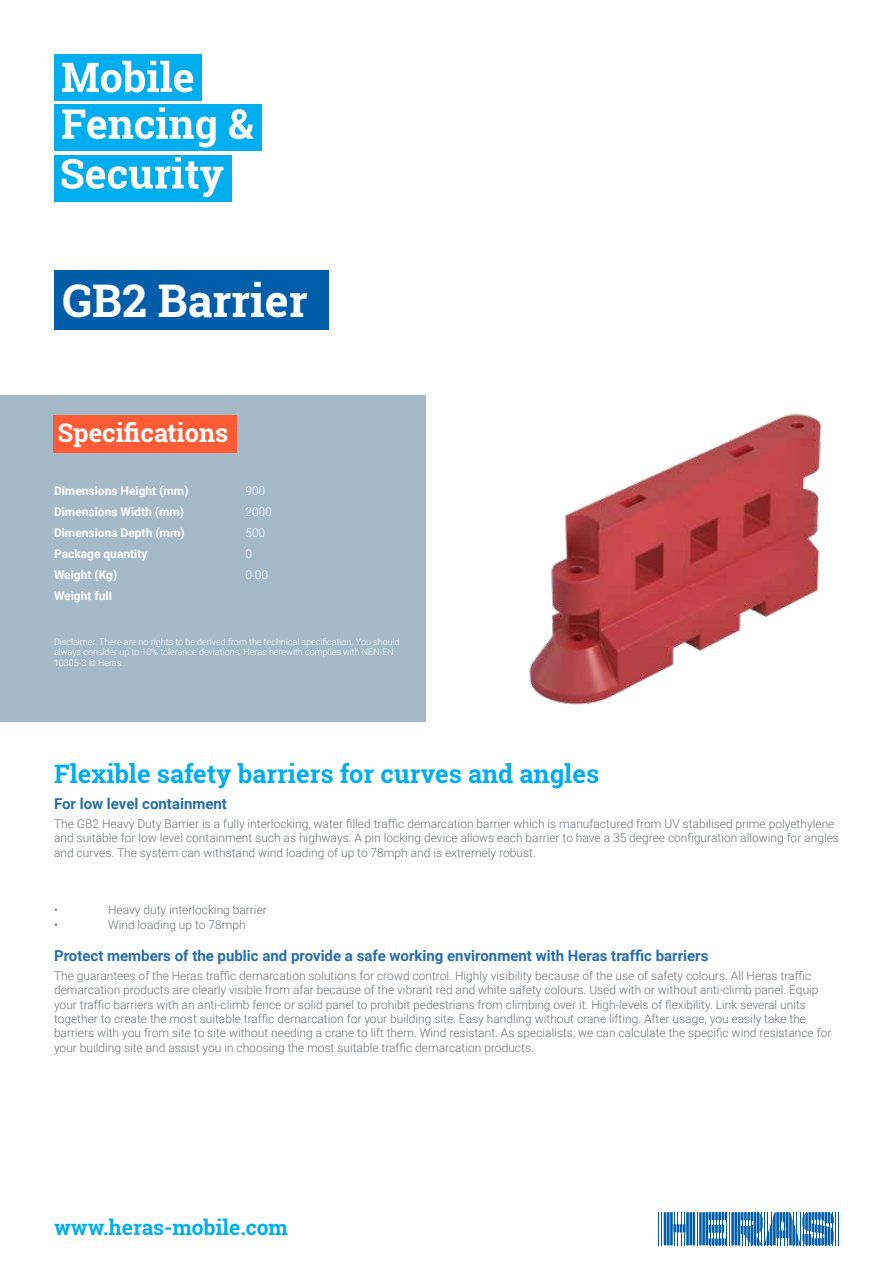
<style>
.page{position:relative;width:893px;height:1263px;background:#fff}
.page>*{position:absolute;margin:0;border:0;box-sizing:border-box;transform-origin:0 0}
.t1{font:700 45px "Roboto Slab";color:#fff}
.t2{font:700 25.5px "Roboto Slab";color:#00aeef}
.t3{font:700 25.5px "Roboto Slab";color:#fff}
.t4{font:700 21px "Roboto Slab";color:#00aeef}
.t5{font:700 15px "Roboto";color:#266dae}
.t6{font:300 12px/14.4px "Roboto";color:#6d6f73}
.t7{font:700 12px "Roboto";color:#fff}
.t8{font:300 12px "Roboto";color:#fff}
.t9{font:300 9px/10.8px "Roboto";color:#fff}
</style>
<div class="page">
<hr style="left:658px;top:1212px;width:1px;height:33px;background:#005daa">
<hr style="left:661px;top:1212px;width:1px;height:33px;background:#005daa">
<hr style="left:697px;top:1212px;width:1px;height:33px;background:#005daa">
<hr style="left:835px;top:1212px;width:1px;height:33px;background:#005daa">
<hr style="left:838px;top:1212px;width:1px;height:33px;background:#005daa">
<svg style="left:664px;top:1212px;width:31px;height:33px"></svg>
<hr style="left:705px;top:1212px;width:3px;height:33px;background:#005daa">
<hr style="left:702px;top:1212px;width:3px;height:33px;background:#005daa">
<hr style="left:699px;top:1212px;width:3px;height:33px;background:#005daa">
<svg style="left:709px;top:1212px;width:125px;height:33px"></svg>
<div style="left:54px;top:54px;width:147px;height:47px;background:#00aeef"></div>
<div style="left:54px;top:104px;width:207px;height:47px;background:#00aeef"></div>
<div style="left:54px;top:155px;width:177px;height:46px;background:#00aeef"></div>
<svg style="left:62px;top:61px;width:131px;height:31px"></svg>
<svg style="left:62px;top:107px;width:154px;height:40px"></svg>
<svg style="left:229px;top:109px;width:25px;height:30px"></svg>
<svg style="left:62px;top:157px;width:161px;height:40px"></svg>
<img style="left:529px;top:414px;width:293px;height:291px">
<div style="left:54px;top:270px;width:275px;height:59px;background:#005daa"></div>
<div style="left:0;top:396px;width:426px;height:326px;background:#a5bac9"></div>
<div style="left:54px;top:415px;width:183px;height:38px;background:#ff5c35"></div>
<h1 class="t1" style="left:63px;top:270px;width:247px">GB2 Barrier</h1>
<h2 class="t3" style="left:58px;top:415px;width:172px">Specifications</h2>
<p class="t7" style="left:54px;top:482px;width:136px">Dimensions Height (mm)</p>
<p class="t8" style="left:245px;top:482px;width:21px">900</p>
<p class="t7" style="left:54px;top:503px;width:132px">Dimensions Width (mm)</p>
<p class="t8" style="left:245px;top:503px;width:28px">2000</p>
<p class="t7" style="left:54px;top:524px;width:132px">Dimensions Depth (mm)</p>
<p class="t8" style="left:245px;top:524px;width:21px">500</p>
<p class="t7" style="left:54px;top:545px;width:95px">Package quantity</p>
<p class="t8" style="left:245px;top:545px;width:8px">0</p>
<p class="t7" style="left:54px;top:566px;width:65px">Weight (Kg)</p>
<p class="t8" style="left:245px;top:566px;width:24px">0.00</p>
<p class="t7" style="left:54px;top:587px;width:59px">Weight full</p>
<p class="t9" style="left:54px;top:636px;width:347px">Disclaimer. There are no rights to be derived from the technical specification. You should always consider up to 10% tolerance deviations. Heras herewith complies with NEN-EN<br>10305-3 © Heras.</p>
<h2 class="t2" style="left:54px;top:756px;width:547px">Flexible safety barriers for curves and angles</h2>
<p class="t5" style="left:54px;top:793px;width:175px">For low level containment</p>
<p class="t6" style="left:54px;top:816px;width:786px">The GB2 Heavy Duty Barrier is a fully interlocking, water filled traffic demarcation barrier which is manufactured from UV stabilised prime polyethylene and suitable for low level containment such as highways. A pin locking device allows each barrier to have a 35 degree configuration allowing for angles and curves. The system can withstand wind loading of up to 78mph and is extremely robust.</p>
<p class="t6" style="left:54px;top:902px;width:5px">•</p>
<p class="t6" style="left:108px;top:902px;width:160px">Heavy duty interlocking barrier</p>
<p class="t6" style="left:54px;top:917px;width:5px">•</p>
<p class="t6" style="left:108px;top:917px;width:139px">Wind loading up to 78mph</p>
<p class="t5" style="left:54px;top:945px;width:656px">Protect members of the public and provide a safe working environment with Heras traffic barriers</p>
<p class="t6" style="left:54px;top:968px;width:779px">The guarantees of the Heras traffic demarcation solutions for crowd control. Highly visibility because of the use of safety colours. All Heras traffic demarcation products are clearly visible from afar because of the vibrant red and white safety colours. Used with or without anti-climb panel. Equip your traffic barriers with an anti-climb fence or solid panel to prohibit pedestrians from climbing over it. High-levels of flexibility. Link several units together to create the most suitable traffic demarcation for your building site. Easy handling without crane lifting. After usage, you easily take the barriers with you from site to site without needing a crane to lift them. Wind resistant. As specialists, we can calculate the specific wind resistance for your building site and assist you in choosing the most suitable traffic demarcation products.</p>
<h3 class="t4" style="left:54px;top:1213px;width:236px">www.heras-mobile.com</h3>
</div>
